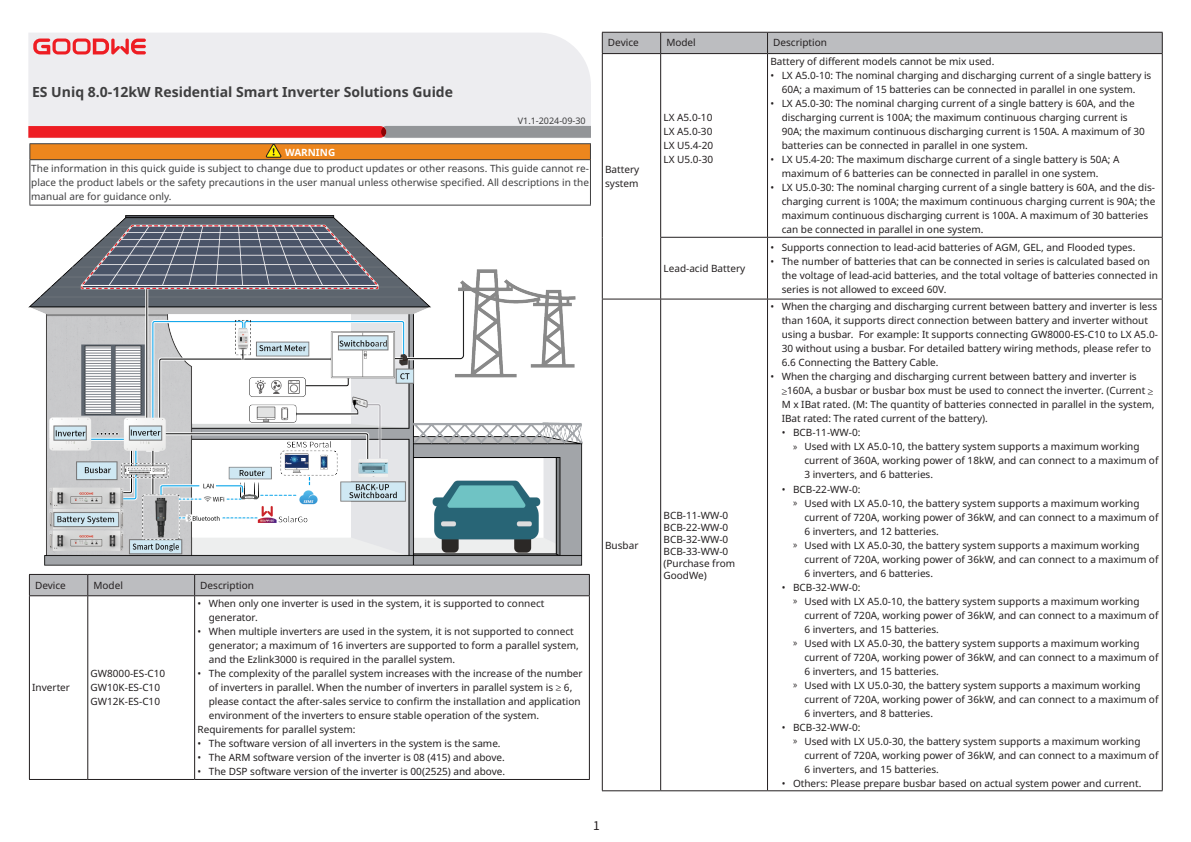
<style>
.page{position:relative;width:1191px;height:842px;background:#fff}
.page>*{position:absolute;margin:0;border:0;box-sizing:border-box;transform-origin:0 0}
.三级目录样式{font:700 14px "Noto Sans";color:#3e3e3f}
.t1{font:12px "Source Han Sans CN";color:#231f20}
.t2{font:10px/14px "Noto Sans";color:#231f20}
.t3{font:10px/14px "Noto Sans";color:#3e3e3f;text-align:justify}
.t4{font:700 10px "Noto Sans";color:#fff}
.三级目录样式-2{font:9px "Noto Sans";color:#3e3e3f}
.s1{font-family:"Myriad Pro"}
</style>
<div class="page">
<div style="left:28px;top:33px;width:563px;height:93px;background:#ededf0"></div>
<svg style="left:33px;top:39px;width:113px;height:15px;background:#ed8186"></svg>
<img style="left:29px;top:215px;width:553px;height:351px">
<div style="left:29px;top:574px;width:561px;height:21px;background:#bcbdc0"></div>
<hr style="left:29px;top:595px;width:59px;height:1px;background:#231f20">
<hr style="left:29px;top:596px;width:1px;height:183px;background:#231f20">
<hr style="left:88px;top:595px;width:107px;height:1px;background:#231f20">
<hr style="left:87px;top:596px;width:1px;height:183px;background:#231f20">
<hr style="left:195px;top:595px;width:395px;height:1px;background:#231f20">
<hr style="left:194px;top:596px;width:1px;height:183px;background:#231f20">
<hr style="left:589px;top:596px;width:1px;height:183px;background:#231f20">
<hr style="left:29px;top:779px;width:59px;height:1px;background:#231f20">
<hr style="left:88px;top:779px;width:107px;height:1px;background:#231f20">
<hr style="left:195px;top:779px;width:395px;height:1px;background:#231f20">
<hr style="left:29px;top:160px;width:1px;height:45px;background:#3e3e3f">
<hr style="left:29px;top:205px;width:562px;height:1px;background:#3e3e3f">
<hr style="left:590px;top:160px;width:1px;height:45px;background:#3e3e3f">
<svg style="left:28px;top:126px;width:563px;height:34px;background:#da8054"></svg>
<div style="left:602px;top:32px;width:560px;height:21px;background:#bcbdc0"></div>
<hr style="left:602px;top:53px;width:58px;height:1px;background:#231f20">
<hr style="left:602px;top:54px;width:1px;height:183px;background:#231f20">
<hr style="left:660px;top:53px;width:107px;height:1px;background:#231f20">
<hr style="left:660px;top:54px;width:1px;height:183px;background:#231f20">
<hr style="left:767px;top:53px;width:395px;height:1px;background:#231f20">
<hr style="left:767px;top:54px;width:1px;height:183px;background:#231f20">
<hr style="left:1161px;top:54px;width:1px;height:183px;background:#231f20">
<hr style="left:602px;top:237px;width:1px;height:62px;background:#231f20">
<hr style="left:660px;top:237px;width:107px;height:1px;background:#231f20">
<hr style="left:660px;top:238px;width:1px;height:61px;background:#231f20">
<hr style="left:767px;top:237px;width:395px;height:1px;background:#231f20">
<hr style="left:767px;top:238px;width:1px;height:61px;background:#231f20">
<hr style="left:1161px;top:238px;width:1px;height:61px;background:#231f20">
<hr style="left:602px;top:299px;width:58px;height:1px;background:#231f20">
<hr style="left:602px;top:299px;width:1px;height:491px;background:#231f20">
<hr style="left:660px;top:299px;width:107px;height:1px;background:#231f20">
<hr style="left:660px;top:299px;width:1px;height:491px;background:#231f20">
<hr style="left:767px;top:299px;width:395px;height:1px;background:#231f20">
<hr style="left:767px;top:299px;width:1px;height:491px;background:#231f20">
<hr style="left:1161px;top:299px;width:1px;height:491px;background:#231f20">
<hr style="left:602px;top:790px;width:58px;height:1px;background:#231f20">
<hr style="left:660px;top:790px;width:107px;height:1px;background:#231f20">
<hr style="left:767px;top:790px;width:395px;height:1px;background:#231f20">
<p class="三级目录样式" style="left:32px;top:82px;width:422px">ES Uniq 8.0-12kW Residential Smart Inverter Solutions Guide</p>
<p class="三级目录样式-2" style="left:518px;top:115px;width:69px">V1.1-2024-09-30</p>
<p class="t4" style="left:285px;top:145px;width:52px">WARNING</p>
<p class="t3" style="left:31px;top:162px;width:559px">The information in this quick guide is subject to change due to product updates or other reasons. This guide cannot re&shy;place the product labels or the safety precautions in the user manual unless otherwise specified. All descriptions in the manual are for guidance only.</p>
<p class="t2" style="left:35px;top:578px;width:32px">Device</p>
<p class="t2" style="left:93px;top:578px;width:31px">Model</p>
<p class="t2" style="left:200px;top:578px;width:55px">Description</p>
<p class="t2" style="left:32px;top:681px;width:39px">Inverter</p>
<p class="t2" style="left:91px;top:667px;width:76px">GW8000-ES-C10<br>GW10K-ES-C10<br>GW12K-ES-C10</p>
<p class="t2" style="left:209px;top:597px;width:337px;text-indent:-11px">• When only one inverter is used in the system, it is supported to connect generator.</p>
<p class="t2" style="left:209px;top:625px;width:371px;text-indent:-11px">• When multiple inverters are used in the system, it is not supported to connect generator; a maximum of 16 inverters are supported to form a parallel system, and the Ezlink3000 is required in the parallel system.</p>
<p class="t2" style="left:209px;top:667px;width:375px;text-indent:-11px">• The complexity of the parallel system increases with the increase of the number of inverters in parallel. When the number of inverters in parallel system is ≥ 6, please contact the after-sales service to confirm the installation and application environment of the inverters to ensure stable operation of the system.</p>
<p class="t2" style="left:197px;top:723px;width:159px">Requirements for parallel system:</p>
<p class="t2" style="left:197px;top:737px;width:305px">• The software version of all inverters in the system is the same.</p>
<p class="t2" style="left:197px;top:751px;width:309px">• The ARM software version of the inverter is 08 (415) and above.</p>
<p class="t2" style="left:197px;top:765px;width:309px">• The DSP software version of the inverter is 00(2525) and above.</p>
<p class="t2" style="left:608px;top:36px;width:32px">Device</p>
<p class="t2" style="left:666px;top:36px;width:31px">Model</p>
<p class="t2" style="left:773px;top:36px;width:55px">Description</p>
<p class="t2" style="left:605px;top:162px;width:36px">Battery system</p>
<p class="t2" style="left:663px;top:111px;width:50px">LX A5.0-10</p>
<p class="t2" style="left:663px;top:125px;width:50px">LX A5.0-30</p>
<p class="t2" style="left:663px;top:139px;width:51px">LX U5.4-20</p>
<p class="t2" style="left:663px;top:153px;width:51px">LX U5.0-30</p>
<p class="t2" style="left:663px;top:261px;width:83px">Lead-acid Battery</p>
<p class="t2" style="left:605px;top:538px;width:35px">Busbar</p>
<p class="t2" style="left:663px;top:508px;width:66px">BCB-11-WW-0</p>
<p class="t2" style="left:663px;top:520px;width:66px">BCB-22-WW-0</p>
<p class="t2" style="left:663px;top:532px;width:66px">BCB-32-WW-0</p>
<p class="t2" style="left:663px;top:544px;width:66px">BCB-33-WW-0</p>
<p class="t2" style="left:663px;top:557px;width:73px;line-height:12px">(Purchase from<br>GoodWe)</p>
<p class="t2" style="left:770px;top:55px;width:225px">Battery of different models cannot be mix used.</p>
<p class="t2" style="left:770px;top:69px;width:382px;text-align:center">• LX A5.0-10: The nominal charging and discharging current of a single battery is<br>60A; a maximum of 15 batteries can be connected in parallel in one system.</p>
<p class="t2" style="left:781px;top:97px;width:365px;text-indent:-11px">• LX A5.0-30: The nominal charging current of a single battery is 60A, and the discharging current is 100A; the maximum continuous charging current is 90A; the maximum continuous discharging current is 150A. A maximum of 30 batteries can be connected in parallel in one system.</p>
<p class="t2" style="left:781px;top:153px;width:339px;text-indent:-11px">• LX U5.4-20: The maximum discharge current of a single battery is 50A; A maximum of 6 batteries can be connected in parallel in one system.</p>
<p class="t2" style="left:781px;top:181px;width:375px;text-indent:-11px">• LX U5.0-30: The nominal charging current of a single battery is 60A, and the dis&shy;charging current is 100A; the maximum continuous charging current is 90A; the maximum continuous discharging current is 100A. A maximum of 30 batteries can be connected in parallel in one system.</p>
<p class="t2" style="left:770px;top:240px;width:366px">• Supports connection to lead-acid batteries of AGM, GEL, and Flooded types.</p>
<p class="t2" style="left:781px;top:254px;width:378px;text-indent:-11px">• The number of batteries that can be connected in series is calculated based on the voltage of lead-acid batteries, and the total voltage of batteries connected in series is not allowed to exceed 60V.</p>
<p class="t2" style="left:781px;top:300px;width:378px;text-indent:-11px">• When the charging and discharging current between battery and inverter is less than 160A, it supports direct connection between battery and inverter without using a busbar. For example: It supports connecting GW8000-ES-C10 to LX A5.0- 30 without using a busbar. For detailed battery wiring methods, please refer to 6.6 Connecting the Battery Cable.</p>
<p class="t2" style="left:781px;top:370px;width:374px;text-indent:-11px">• When the charging and discharging current between battery and inverter is ≥160A, a busbar or busbar box must be used to connect the inverter. (Current ≥ M x IBat rated. (M: The quantity of batteries connected in parallel in the system, IBat rated: The rated current of the battery).</p>
<p class="t2" style="left:781px;top:426px;width:80px">• BCB-11-WW-0:</p>
<p class="t2" style="left:804px;top:440px;width:355px;text-indent:-11px"><span class="s1">»</span> Used with LX A5.0-10, the battery system supports a maximum working current of 360A, working power of 18kW, and can connect to a maximum of<br>3 inverters, and 6 batteries.</p>
<p class="t2" style="left:781px;top:482px;width:80px">• BCB-22-WW-0:</p>
<p class="t2" style="left:804px;top:496px;width:355px;text-indent:-11px"><span class="s1">»</span> Used with LX A5.0-10, the battery system supports a maximum working current of 720A, working power of 36kW, and can connect to a maximum of<br>6 inverters, and 12 batteries.</p>
<p class="t2" style="left:804px;top:538px;width:355px;text-indent:-11px"><span class="s1">»</span> Used with LX A5.0-30, the battery system supports a maximum working current of 720A, working power of 36kW, and can connect to a maximum of<br>6 inverters, and 6 batteries.</p>
<p class="t2" style="left:781px;top:580px;width:80px">• BCB-32-WW-0:</p>
<p class="t2" style="left:804px;top:594px;width:355px;text-indent:-11px"><span class="s1">»</span> Used with LX A5.0-10, the battery system supports a maximum working current of 720A, working power of 36kW, and can connect to a maximum of<br>6 inverters, and 15 batteries.</p>
<p class="t2" style="left:804px;top:636px;width:355px;text-indent:-11px"><span class="s1">»</span> Used with LX A5.0-30, the battery system supports a maximum working current of 720A, working power of 36kW, and can connect to a maximum of<br>6 inverters, and 15 batteries.</p>
<p class="t2" style="left:804px;top:678px;width:355px;text-indent:-11px"><span class="s1">»</span> Used with LX U5.0-30, the battery system supports a maximum working current of 720A, working power of 36kW, and can connect to a maximum of<br>6 inverters, and 8 batteries.</p>
<p class="t2" style="left:781px;top:720px;width:80px">• BCB-32-WW-0:</p>
<p class="t2" style="left:804px;top:734px;width:355px;text-indent:-11px"><span class="s1">»</span> Used with LX U5.0-30, the battery system supports a maximum working current of 720A, working power of 36kW, and can connect to a maximum of<br>6 inverters, and 15 batteries.</p>
<p class="t2" style="left:781px;top:776px;width:361px">• Others: Please prepare busbar based on actual system power and current.</p>
<p class="t1" style="left:593px;top:819px;width:8px">1</p>
</div>
